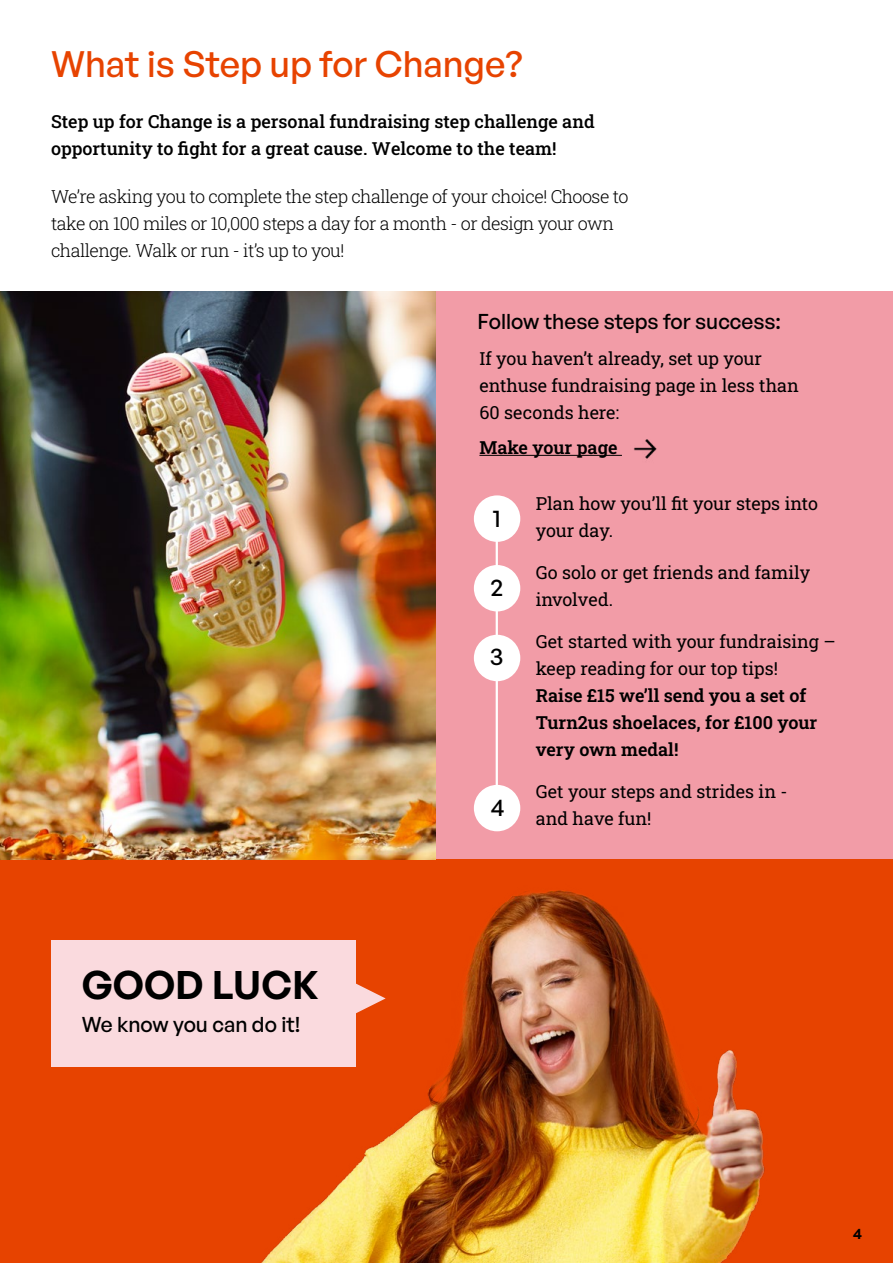
<style>
.page{position:relative;width:893px;height:1263px;background:#fff}
.page>*{position:absolute;margin:0;border:0;box-sizing:border-box;transform-origin:0 0}
.t1{font:600 39px "General Sans";color:#000}
.t2{font:500 36px "General Sans";color:#e74300}
.t3{font:500 24px "General Sans";color:#000}
.t4{font:500 21px "General Sans";color:#000}
.t5{font:18px/27px "Roboto Slab";color:#000}
.t6{font:300 18px/27px "Roboto Slab";letter-spacing:-.03em;color:#000}
.t7{font:500 18px/27px "Roboto Slab";color:#000}
.t8{font:600 18px/27px "Roboto Slab";color:#000}
.t9{font:600 15px "General Sans";color:#000}
</style>
<div class="page">
<div style="left:0;top:859px;width:893px;height:404px;background:#e74300"></div>
<div style="left:436px;top:291px;width:457px;height:568px;background:#f29ca7"></div>
<hr style="left:496px;top:497px;width:2px;height:325px;background:#fff">
<div style="left:474px;top:495px;width:46px;height:47px;background:#fff;border-radius:50%"></div>
<div style="left:474px;top:565px;width:46px;height:46px;background:#fff;border-radius:50%"></div>
<div style="left:474px;top:635px;width:46px;height:46px;background:#fff;border-radius:50%"></div>
<div style="left:474px;top:785px;width:46px;height:46px;background:#fff;border-radius:50%"></div>
<hr style="left:479px;top:455px;width:143px;height:1px;background:#000">
<img style="left:633px;top:439px;width:24px;height:20px">
<img style="left:0;top:291px;width:436px;height:568px">
<img style="left:259px;top:846px;width:506px;height:417px">
<div style="left:51px;top:940px;width:304px;height:127px;background:#fadade"></div>
<svg style="left:355px;top:981px;width:31px;height:35px"></svg>
<h2 class="t2" style="left:51px;top:41px;width:473px">What is Step up for Change?</h2>
<p class="t7" style="left:51px;top:107px;width:545px">Step up for Change is a personal fundraising step challenge and opportunity to fight for a great cause. Welcome to the team!</p>
<p class="t6" style="left:51px;top:182px;width:579px">We’re asking you to complete the step challenge of your choice! Choose to take on 100 miles or 10,000 steps a day for a month - or design your own challenge. Walk or run - it’s up to you!</p>
<p class="t4" style="left:478px;top:308px;width:305px">Follow these steps for success:</p>
<p class="t5" style="left:479px;top:344px;width:321px">If you haven’t already, set up your enthuse fundraising page in less than<br>60 seconds here:</p>
<p class="t8" style="left:479px;top:433px;width:140px">Make your page</p>
<h1 class="t1" style="left:82px;top:960px;width:238px">GOOD LUCK</h1>
<p class="t4" style="left:82px;top:1011px;width:220px">We know you can do it!</p>
<h3 class="t3" style="left:493px;top:503px;width:9px">1</h3>
<h3 class="t3" style="left:490px;top:572px;width:14px">2</h3>
<h3 class="t3" style="left:490px;top:641px;width:15px">3</h3>
<h3 class="t3" style="left:491px;top:792px;width:15px">4</h3>
<p class="t5" style="left:536px;top:489px;width:284px">Plan how you’ll fit your steps into your day.</p>
<p class="t5" style="left:536px;top:558px;width:276px">Go solo or get friends and family involved.</p>
<p class="t5" style="left:536px;top:627px;width:302px">Get started with your fundraising – keep reading for our top tips!</p>
<p class="t8" style="left:536px;top:681px;width:283px">Raise £15 we’ll send you a set of<br>Turn2us shoelaces, for £100 your very own medal!</p>
<p class="t5" style="left:536px;top:777px;width:253px">Get your steps and strides in - and have fun!</p>
<p class="t9" style="left:853px;top:1224px;width:10px">4</p>
</div>
